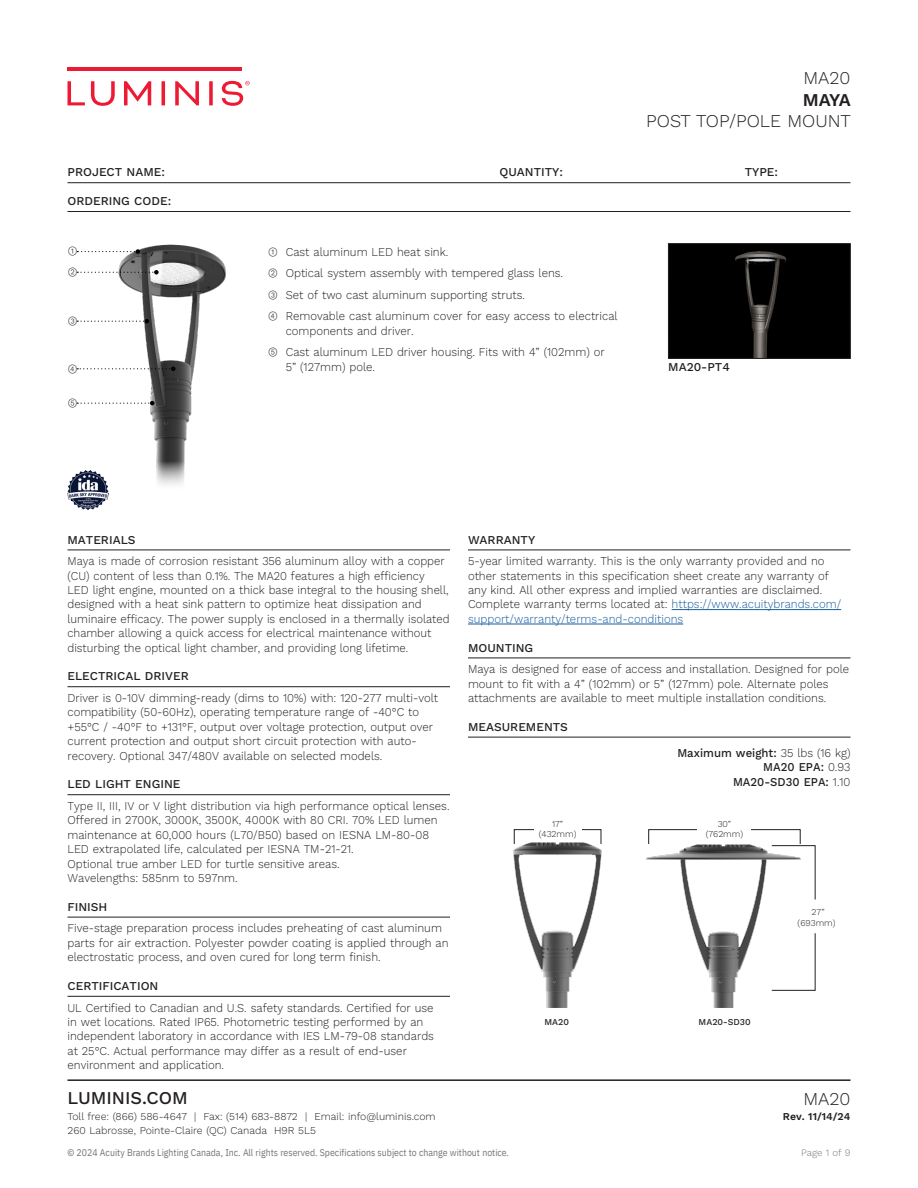
<style>
.page{position:relative;width:918px;height:1188px;background:#fff}
.page>*{position:absolute;margin:0;border:0;box-sizing:border-box;transform-origin:0 0}
.t1{font:300 18px "Work Sans";color:#231f20}
.t2{font:500 18px "Work Sans";color:#231f20}
.t3{font:600 18px "Work Sans";color:#231f20}
.Paragraph_Text{font:300 12px/14.4px "Work Sans";color:#231f20;scale:.95 1}
.Paragraph_Text-2{font:300 12px/14.4px "Work Sans";color:#231f20;scale:.94 1}
.Product_Numbered_Points{font:300 12px/14.4px "Work Sans";color:#231f20;scale:.95 1}
.Paragraph_Header{font:500 12px "Work Sans";color:#231f20}
.Max_Weight_Text{font:500 12px "Work Sans";color:#231f20;scale:.95 1}
.Max_Weight_Text-2{font:500 12px "Work Sans";color:#231f20}
.t4{font:300 10.5px/14.4px "Work Sans";color:#231f20}
.t5{font:600 10.5px "Work Sans";color:#231f20}
.t6{font:9.75px "IBM Plex Sans Cond";color:#76787b}
.t7{font:300 9.75px "Work Sans";color:#76787b}
.t8{font:300 9px "Work Sans";color:#231f20}
.t9{font:500 9px "Work Sans";color:#231f20}
.s1{color:#175d9e}
.s2{font-weight:300}
</style>
<div class="page">
<hr style="left:68px;top:182px;width:782px;height:1px;background:#231f20">
<hr style="left:68px;top:211px;width:782px;height:1px;background:#231f20">
<hr style="left:68px;top:1079px;width:782px;height:2px;background:#231f20">
<svg style="left:68px;top:81px;width:182px;height:25px"></svg>
<hr style="left:68px;top:68px;width:174px;height:3px;background:#ed1a33">
<img style="left:118px;top:244px;width:108px;height:241px">
<img style="left:670px;top:245px;width:178px;height:112px">
<div style="left:668px;top:243px;width:182px;height:116px;border:1px solid #231f20"></div>
<svg style="left:77px;top:249px;width:63px;height:5px"></svg>
<svg style="left:77px;top:270px;width:82px;height:4px"></svg>
<svg style="left:77px;top:319px;width:72px;height:4px"></svg>
<svg style="left:77px;top:367px;width:99px;height:4px"></svg>
<hr style="left:68px;top:550px;width:382px;height:1px;background:#231f20">
<hr style="left:68px;top:686px;width:382px;height:1px;background:#231f20">
<hr style="left:68px;top:794px;width:382px;height:1px;background:#231f20">
<hr style="left:68px;top:917px;width:382px;height:1px;background:#231f20">
<hr style="left:68px;top:996px;width:382px;height:1px;background:#231f20">
<hr style="left:468px;top:550px;width:382px;height:1px;background:#231f20">
<hr style="left:672px;top:609px;width:169px;height:1px;background:#175d9e">
<hr style="left:468px;top:624px;width:215px;height:1px;background:#175d9e">
<hr style="left:468px;top:658px;width:382px;height:1px;background:#231f20">
<hr style="left:468px;top:737px;width:382px;height:1px;background:#231f20">
<img style="left:68px;top:470px;width:41px;height:40px">
<img style="left:646px;top:829px;width:155px;height:179px">
<svg style="left:789px;top:899px;width:27px;height:35px"></svg>
<div style="left:648px;top:829px;width:152px;height:15px;border:1px solid #231f20"></div>
<div style="left:697px;top:818px;width:54px;height:22px;background:#fff"></div>
<img style="left:513px;top:829px;width:89px;height:179px">
<div style="left:514px;top:829px;width:87px;height:15px;border:1px solid #231f20"></div>
<div style="left:534px;top:818px;width:47px;height:22px;background:#fff"></div>
<svg style="left:77px;top:401px;width:77px;height:4px"></svg>
<h1 class="t1" style="left:803px;top:64px;width:49px">MA20</h1>
<h1 class="t3" style="left:803px;top:86px;width:50px">MAYA</h1>
<h1 class="t1" style="left:646px;top:108px;width:206px">POST TOP/POLE MOUNT</h1>
<p class="Max_Weight_Text-2" style="left:68px;top:163px;width:99px">PROJECT NAME:</p>
<p class="Max_Weight_Text-2" style="left:500px;top:163px;width:65px">QUANTITY:</p>
<p class="Max_Weight_Text-2" style="left:745px;top:163px;width:35px">TYPE:</p>
<p class="Max_Weight_Text-2" style="left:68px;top:192px;width:105px">ORDERING CODE:</p>
<p class="Paragraph_Text" style="left:68px;top:243px;width:12px">➀</p>
<p class="Paragraph_Text" style="left:68px;top:265px;width:12px">➁</p>
<p class="Paragraph_Text" style="left:68px;top:313px;width:12px">➂</p>
<p class="Paragraph_Text" style="left:68px;top:361px;width:12px">➃</p>
<p class="Product_Numbered_Points" style="left:68px;top:395px;width:12px">➄</p>
<p class="Product_Numbered_Points" style="left:268px;top:244px;width:192px">➀ Cast aluminum LED heat sink.</p>
<p class="Product_Numbered_Points" style="left:268px;top:265px;width:312px">➁ Optical system assembly with tempered glass lens.</p>
<p class="Product_Numbered_Points" style="left:268px;top:287px;width:272px">➂ Set of two cast aluminum supporting struts.</p>
<p class="Product_Numbered_Points" style="left:286px;top:309px;width:351px;text-indent:-18px">➃ Removable cast aluminum cover for easy access to electrical components and driver.</p>
<p class="Product_Numbered_Points" style="left:286px;top:345px;width:337px;text-indent:-18px">➄ Cast aluminum LED driver housing. Fits with 4” (102mm) or<br>5” (127mm) pole.</p>
<p class="Max_Weight_Text-2" style="left:668px;top:358px;width:63px">MA20-PT4</p>
<p class="Paragraph_Header" style="left:68px;top:530px;width:70px">MATERIALS</p>
<p class="Paragraph_Text-2" style="left:68px;top:553px;width:408px">Maya is made of corrosion resistant 356 aluminum alloy with a copper (CU) content of less than 0.1%. The MA20 features a high efficiency<br>LED light engine, mounted on a thick base integral to the housing shell, designed with a heat sink pattern to optimize heat dissipation and luminaire efficacy. The power supply is enclosed in a thermally isolated chamber allowing a quick access for electrical maintenance without disturbing the optical light chamber, and providing long lifetime.</p>
<p class="Paragraph_Header" style="left:68px;top:667px;width:123px">ELECTRICAL DRIVER</p>
<p class="Paragraph_Text" style="left:68px;top:690px;width:392px">Driver is 0-10V dimming-ready (dims to 10%) with: 120-277 multi-volt compatibility (50-60Hz), operating temperature range of -40°C to +55°C / -40°F to +131°F, output over voltage protection, output over current protection and output short circuit protection with auto&shy;recovery. Optional 347/480V available on selected models.</p>
<p class="Paragraph_Header" style="left:68px;top:775px;width:115px">LED LIGHT ENGINE</p>
<p class="Paragraph_Text" style="left:68px;top:798px;width:404px">Type II, III, IV or V light distribution via high performance optical lenses.<br>Offered in 2700K, 3000K, 3500K, 4000K with 80 CRI. 70% LED lumen maintenance at 60,000 hours (L70/B50) based on IESNA LM-80-08<br>LED extrapolated life, calculated per IESNA TM-21-21.</p>
<p class="Paragraph_Text" style="left:68px;top:856px;width:288px">Optional true amber LED for turtle sensitive areas.</p>
<p class="Paragraph_Text" style="left:68px;top:870px;width:181px">Wavelengths: 585nm to 597nm.</p>
<p class="Paragraph_Header" style="left:68px;top:898px;width:41px">FINISH</p>
<p class="Paragraph_Text" style="left:68px;top:921px;width:403px">Five-stage preparation process includes preheating of cast aluminum parts for air extraction. Polyester powder coating is applied through an electrostatic process, and oven cured for long term finish.</p>
<p class="Paragraph_Header" style="left:68px;top:977px;width:92px">CERTIFICATION</p>
<p class="Paragraph_Text" style="left:68px;top:1000px;width:387px">UL Certified to Canadian and U.S. safety standards. Certified for use in wet locations. Rated IP65. Photometric testing performed by an independent laboratory in accordance with IES LM-79-08 standards at 25°C. Actual performance may differ as a result of end-user environment and application.</p>
<p class="Paragraph_Header" style="left:468px;top:530px;width:69px">WARRANTY</p>
<p class="Paragraph_Text" style="left:468px;top:553px;width:394px">5-year limited warranty. This is the only warranty provided and no other statements in this specification sheet create any warranty of any kind. All other express and implied warranties are disclaimed.<br>Complete warranty terms located at: <span class="s1">https://www.acuitybrands.com/ support/warranty/terms-and-conditions</span></p>
<p class="Paragraph_Header" style="left:468px;top:638px;width:67px">MOUNTING</p>
<p class="Paragraph_Text" style="left:468px;top:661px;width:403px">Maya is designed for ease of access and installation. Designed for pole mount to fit with a 4” (102mm) or 5” (127mm) pole. Alternate poles attachments are available to meet multiple installation conditions.</p>
<p class="Paragraph_Header" style="left:468px;top:718px;width:102px">MEASUREMENTS</p>
<p class="Max_Weight_Text" style="left:677px;top:744px;width:184px">Maximum weight: <span class="s2">35 lbs (16 kg)</span></p>
<p class="Max_Weight_Text" style="left:763px;top:758px;width:93px">MA20 EPA: <span class="s2">0.93</span></p>
<p class="Max_Weight_Text" style="left:733px;top:773px;width:125px">MA20-SD30 EPA: <span class="s2">1.10</span></p>
<p class="t8" style="left:552px;top:817px;width:13px">17”</p>
<p class="t8" style="left:539px;top:827px;width:39px">(432mm)</p>
<p class="t9" style="left:544px;top:1015px;width:26px">MA20</p>
<p class="t8" style="left:718px;top:817px;width:15px">30”</p>
<p class="t8" style="left:706px;top:827px;width:39px">(762mm)</p>
<p class="t9" style="left:699px;top:1015px;width:54px">MA20-SD30</p>
<p class="t8" style="left:812px;top:905px;width:14px">27”</p>
<p class="t8" style="left:798px;top:916px;width:39px">(693mm)</p>
<h1 class="t2" style="left:68px;top:1084px;width:122px">LUMINIS.COM</h1>
<p class="t4" style="left:68px;top:1108px;width:370px">Toll free: (866) 586-4647 | Fax: (514) 683-8872 | Email: info@luminis.com<br>260 Labrosse, Pointe-Claire (QC) Canada H9R 5L5</p>
<p class="t6" style="left:68px;top:1145px;width:443px">© 2024 Acuity Brands Lighting Canada, Inc. All rights reserved. Specifications subject to change without notice.</p>
<p class="t7" style="left:801px;top:1145px;width:51px">Page 1 of 9</p>
<h1 class="t1" style="left:803px;top:1085px;width:49px">MA20</h1>
<p class="t5" style="left:783px;top:1108px;width:69px">Rev. 11/14/24</p>
</div>
